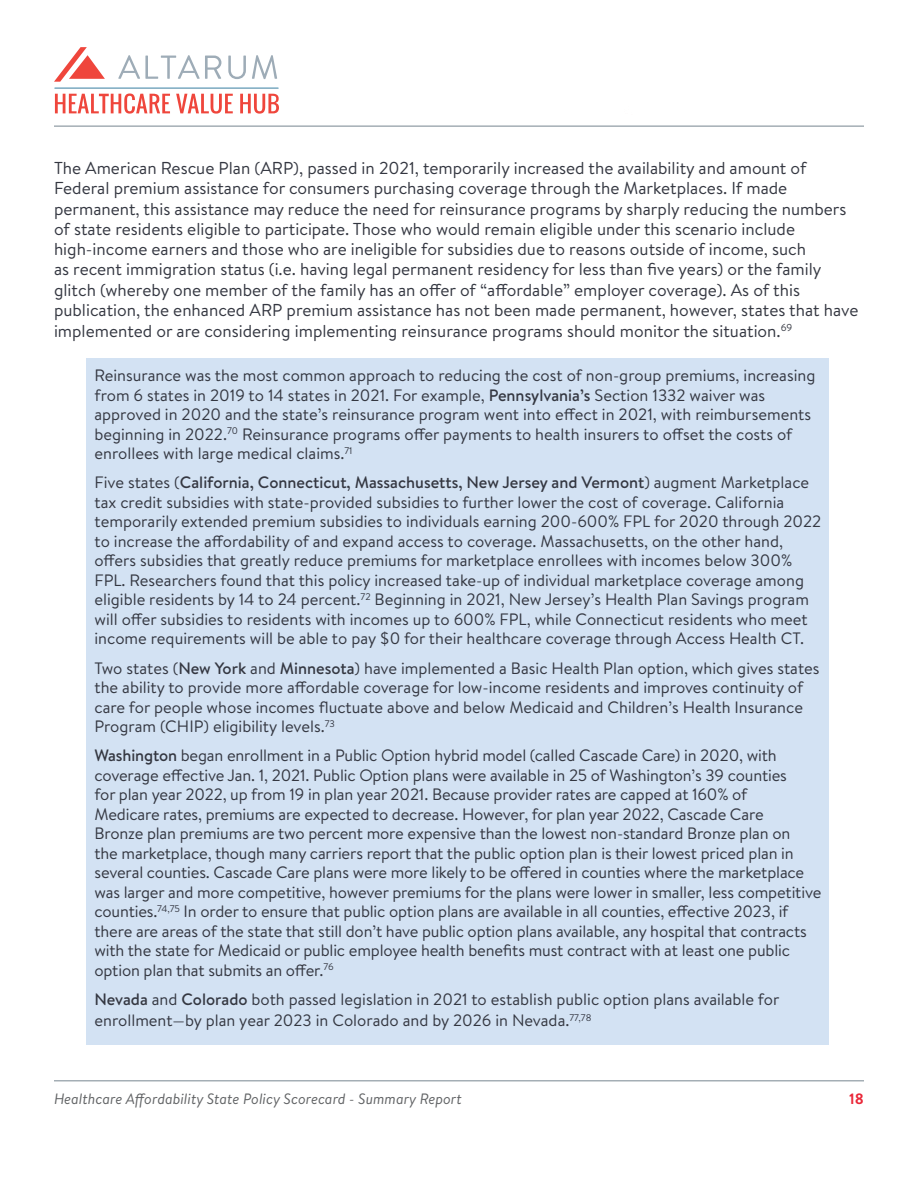
<style>
.page{position:relative;width:918px;height:1188px;background:#fff}
.page>*{position:absolute;margin:0;border:0;box-sizing:border-box;transform-origin:0 0}
.Paragraph{font:17.25px/20.4px "Brandon Text";color:#343741}
.Paragraph_Box_Text{font:16.5px/19.5px "Brandon Text";letter-spacing:-.005em;color:#343741}
.t1{font:italic 15px "Brandon Text";color:#616365}
.t2{font:700 15px "Brandon Text";color:#ea2839}
.s1{font-weight:500}
</style>
<div class="page">
<hr style="left:54px;top:1080px;width:810px;height:2px;background:#a4aeb5">
<hr style="left:54px;top:125px;width:810px;height:2px;background:#a4aeb5">
<svg style="left:118px;top:55px;width:103px;height:24px"></svg>
<svg style="left:228px;top:56px;width:18px;height:23px"></svg>
<svg style="left:252px;top:55px;width:25px;height:24px"></svg>
<svg style="left:54px;top:47px;width:51px;height:35px"></svg>
<svg style="left:55px;top:94px;width:115px;height:20px"></svg>
<svg style="left:176px;top:94px;width:57px;height:20px"></svg>
<svg style="left:240px;top:94px;width:39px;height:20px"></svg>
<hr style="left:55px;top:88px;width:223px;height:1px;background:#9eacb7">
<div style="left:86px;top:358px;width:743px;height:687px;background:#d3e2f3"></div>
<p class="Paragraph" style="left:54px;top:157px;width:806px">The American Rescue Plan (ARP), passed in 2021, temporarily increased the availability and amount of Federal premium assistance for consumers purchasing coverage through the Marketplaces. If made permanent, this assistance may reduce the need for reinsurance programs by sharply reducing the numbers of state residents eligible to participate. Those who would remain eligible under this scenario include high-income earners and those who are ineligible for subsidies due to reasons outside of income, such<br>as recent immigration status (i.e. having legal permanent residency for less than five years) or the family glitch (whereby one member of the family has an offer of “affordable” employer coverage). As of this publication, the enhanced ARP premium assistance has not been made permanent, however, states that have implemented or are considering implementing reinsurance programs should monitor the situation.<sup>69</sup></p>
<p class="Paragraph_Box_Text" style="left:94px;top:365px;width:722px">Reinsurance was the most common approach to reducing the cost of non-group premiums, increasing from 6 states in 2019 to 14 states in 2021. For example, <span class="s1">Pennsylvania’s</span> Section 1332 waiver was approved in 2020 and the state’s reinsurance program went into effect in 2021, with reimbursements beginning in 2022.<sup>70</sup> Reinsurance programs offer payments to health insurers to offset the costs of enrollees with large medical claims.<sup>71</sup></p>
<p class="Paragraph_Box_Text" style="left:94px;top:472px;width:728px">Five states (<span class="s1">California, Connecticut, Massachusetts, New Jersey and Vermont</span>) augment Marketplace tax credit subsidies with state-provided subsidies to further lower the cost of coverage. California temporarily extended premium subsidies to individuals earning 200-600% FPL for 2020 through 2022 to increase the affordability of and expand access to coverage. Massachusetts, on the other hand, offers subsidies that greatly reduce premiums for marketplace enrollees with incomes below 300% FPL. Researchers found that this policy increased take-up of individual marketplace coverage among eligible residents by 14 to 24 percent.<sup>72</sup> Beginning in 2021, New Jersey’s Health Plan Savings program will offer subsidies to residents with incomes up to 600% FPL, while Connecticut residents who meet income requirements will be able to pay $0 for their healthcare coverage through Access Health CT.</p>
<p class="Paragraph_Box_Text" style="left:94px;top:658px;width:727px">Two states (<span class="s1">New York</span> and <span class="s1">Minnesota</span>) have implemented a Basic Health Plan option, which gives states the ability to provide more affordable coverage for low-income residents and improves continuity of care for people whose incomes fluctuate above and below Medicaid and Children’s Health Insurance Program (CHIP) eligibility levels.<sup>73</sup></p>
<p class="Paragraph_Box_Text" style="left:94px;top:745px;width:728px"><span class="s1">Washington</span> began enrollment in a Public Option hybrid model (called Cascade Care) in 2020, with coverage effective Jan. 1, 2021. Public Option plans were available in 25 of Washington’s 39 counties<br>for plan year 2022, up from 19 in plan year 2021. Because provider rates are capped at 160% of<br>Medicare rates, premiums are expected to decrease. However, for plan year 2022, Cascade Care<br>Bronze plan premiums are two percent more expensive than the lowest non-standard Bronze plan on<br>the marketplace, though many carriers report that the public option plan is their lowest priced plan in several counties. Cascade Care plans were more likely to be offered in counties where the marketplace was larger and more competitive, however premiums for the plans were lower in smaller, less competitive counties.<sup>74,75</sup> In order to ensure that public option plans are available in all counties, effective 2023, if there are areas of the state that still don’t have public option plans available, any hospital that contracts with the state for Medicaid or public employee health benefits must contract with at least one public option plan that submits an offer.<sup>76</sup></p>
<p class="Paragraph_Box_Text" style="left:94px;top:988px;width:687px;line-height:21px"><span class="s1">Nevada</span> and <span class="s1">Colorado</span> both passed legislation in 2021 to establish public option plans available for enrollment—by plan year 2023 in Colorado and by 2026 in Nevada.<sup>77,78</sup></p>
<p class="t1" style="left:54px;top:1089px;width:409px">Healthcare Affordability State Policy Scorecard - Summary Report</p>
<p class="t2" style="left:849px;top:1088px;width:16px">18</p>
</div>
